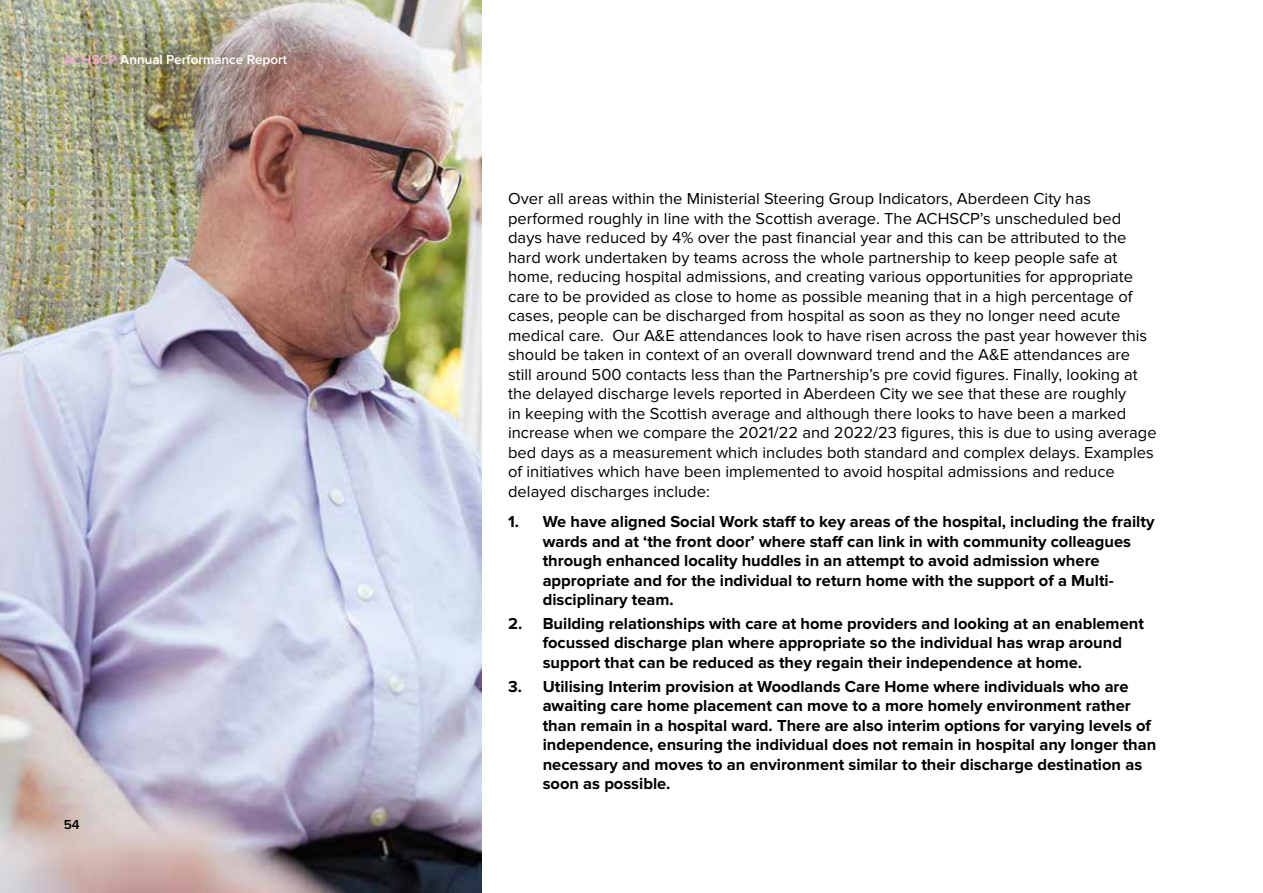
<style>
.page{position:relative;width:1263px;height:893px;background:#fff}
.page>*{position:absolute;margin:0;border:0;box-sizing:border-box;transform-origin:0 0}
.t1{font:16.5px/19.5px "Proxima Nova";color:#000}
.t2{font:700 16.5px/19.5px "Proxima Nova";color:#000}
.t3{font:600 13.5px "Proxima Nova";color:#fff}
.t4{font:600 13.5px "Proxima Nova";color:#000}
.s1{color:#f4aacc}
</style>
<div class="page">
<img style="left:0;top:0;width:481px;height:893px">
<p class="t3" style="left:64px;top:51px;width:225px"><span class="s1">ACHSCP</span> Annual Performance Report</p>
<p class="t4" style="left:64px;top:816px;width:17px">54</p>
<p class="t1" style="left:508px;top:189px;width:650px">Over all areas within the Ministerial Steering Group Indicators, Aberdeen City has performed roughly in line with the Scottish average. The ACHSCP’s unscheduled bed days have reduced by 4% over the past financial year and this can be attributed to the hard work undertaken by teams across the whole partnership to keep people safe at home, reducing hospital admissions, and creating various opportunities for appropriate care to be provided as close to home as possible meaning that in a high percentage of cases, people can be discharged from hospital as soon as they no longer need acute medical care. Our A&amp;E attendances look to have risen across the past year however this should be taken in context of an overall downward trend and the A&amp;E attendances are still around 500 contacts less than the Partnership’s pre covid figures. Finally, looking at the delayed discharge levels reported in Aberdeen City we see that these are roughly<br>in keeping with the Scottish average and although there looks to have been a marked increase when we compare the 2021/22 and 2022/23 figures, this is due to using average bed days as a measurement which includes both standard and complex delays. Examples of initiatives which have been implemented to avoid hospital admissions and reduce delayed discharges include:</p>
<p class="t2" style="left:543px;top:512px;width:613px;text-indent:-35px">1. We have aligned Social Work staff to key areas of the hospital, including the frailty wards and at ‘the front door’ where staff can link in with community colleagues through enhanced locality huddles in an attempt to avoid admission where appropriate and for the individual to return home with the support of a Multi&shy;disciplinary team.</p>
<p class="t2" style="left:543px;top:614px;width:603px;text-indent:-35px">2. Building relationships with care at home providers and looking at an enablement focussed discharge plan where appropriate so the individual has wrap around support that can be reduced as they regain their independence at home.</p>
<p class="t2" style="left:543px;top:677px;width:615px;text-indent:-35px">3. Utilising Interim provision at Woodlands Care Home where individuals who are awaiting care home placement can move to a more homely environment rather than remain in a hospital ward. There are also interim options for varying levels of independence, ensuring the individual does not remain in hospital any longer than necessary and moves to an environment similar to their discharge destination as soon as possible.</p>
</div>
